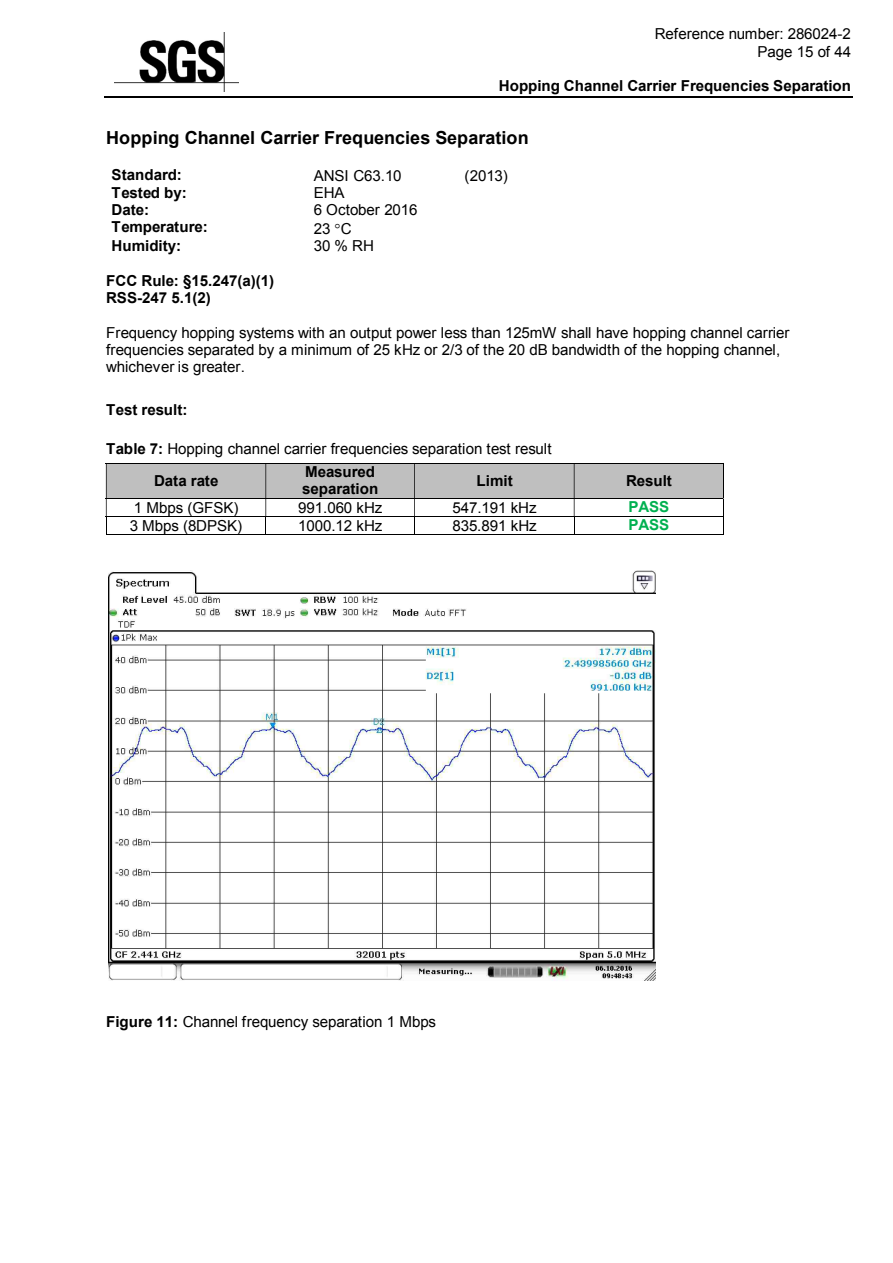
<style>
.page{position:relative;width:893px;height:1263px;background:#fff}
.page>*{position:absolute;margin:0;border:0;box-sizing:border-box;transform-origin:0 0}
.t1{font:700 18px "Arial";color:#000}
.t2{font:15.15px/17.2px "Arial";letter-spacing:-.005em;color:#000}
.t3{font:700 15.15px/17.2px "Arial";letter-spacing:-.005em;color:#000}
.t4{font:700 15.15px "Arial";color:#00b050}
.s1{font-weight:700}
</style>
<div class="page">
<img style="left:114px;top:33px;width:124px;height:58px">
<hr style="left:104px;top:96px;width:748px;height:1px;background:#000">
<div style="left:107px;top:464px;width:159px;height:34px;background:#bfbfbf"></div>
<div style="left:266px;top:464px;width:148px;height:34px;background:#bfbfbf"></div>
<div style="left:415px;top:464px;width:159px;height:34px;background:#bfbfbf"></div>
<div style="left:575px;top:464px;width:148px;height:34px;background:#bfbfbf"></div>
<hr style="left:106px;top:463px;width:617px;height:1px;background:#000">
<hr style="left:106px;top:464px;width:1px;height:34px;background:#000">
<hr style="left:265px;top:464px;width:1px;height:34px;background:#000">
<hr style="left:414px;top:464px;width:1px;height:34px;background:#000">
<hr style="left:573px;top:464px;width:1px;height:34px;background:#000">
<hr style="left:723px;top:464px;width:1px;height:34px;background:#000">
<hr style="left:106px;top:498px;width:617px;height:1px;background:#000">
<hr style="left:106px;top:516px;width:617px;height:1px;background:#000">
<svg style="left:106px;top:499px;width:1px;height:35px"></svg>
<hr style="left:106px;top:534px;width:159px;height:1px;background:#000">
<svg style="left:265px;top:499px;width:1px;height:36px"></svg>
<hr style="left:266px;top:534px;width:148px;height:1px;background:#000">
<svg style="left:414px;top:499px;width:1px;height:36px"></svg>
<hr style="left:415px;top:534px;width:158px;height:1px;background:#000">
<svg style="left:573px;top:499px;width:1px;height:36px"></svg>
<hr style="left:574px;top:534px;width:149px;height:1px;background:#000">
<svg style="left:723px;top:498px;width:1px;height:37px"></svg>
<img style="left:109px;top:570px;width:547px;height:411px">
<p class="t2" style="left:655px;top:25px;width:198px;text-align:right">Reference number: 286024-2<br>Page 15 of 44</p>
<p class="t3" style="left:499px;top:77px;width:353px">Hopping Channel Carrier Frequencies Separation</p>
<p class="t1" style="left:106px;top:128px;width:424px">Hopping Channel Carrier Frequencies Separation</p>
<p class="t3" style="left:112px;top:166px;width:72px">Standard:</p>
<p class="t2" style="left:314px;top:167px;width:89px">ANSI C63.10</p>
<p class="t2" style="left:464px;top:167px;width:45px">(2013)</p>
<p class="t3" style="left:112px;top:184px;width:77px">Tested by:</p>
<p class="t2" style="left:314px;top:184px;width:32px">EHA</p>
<p class="t3" style="left:112px;top:201px;width:39px">Date:</p>
<p class="t2" style="left:314px;top:201px;width:105px">6 October 2016</p>
<p class="t3" style="left:112px;top:218px;width:98px">Temperature:</p>
<p class="t2" style="left:314px;top:220px;width:39px">23 C</p>
<p class="t3" style="left:112px;top:237px;width:71px">Humidity:</p>
<p class="t2" style="left:314px;top:237px;width:62px">30 % RH</p>
<p class="t3" style="left:106px;top:272px;width:169px">FCC Rule: ß15.247(a)(1)<br>RSS-247 5.1(2)</p>
<p class="t2" style="left:106px;top:324px;width:684px">Frequency hopping systems with an output power less than 125mW shall have hopping channel carrier frequencies separated by a minimum of 25 kHz or 2/3 of the 20 dB bandwidth of the hopping channel, whichever is greater.</p>
<p class="t3" style="left:106px;top:402px;width:83px">Test result:</p>
<p class="t2" style="left:154px;top:433px;width:399px;line-height:31.3px;text-indent:-48px"><span class="s1">Table 7:</span> Hopping channel carrier frequencies separation test result<br><span class="s1">Data rate</span></p>
<p class="t3" style="left:302px;top:463px;width:78px">Measured separation</p>
<p class="t3" style="left:476px;top:472px;width:38px">Limit</p>
<p class="t3" style="left:626px;top:472px;width:47px">Result</p>
<p class="t2" style="left:134px;top:499px;width:106px">1 Mbps (GFSK)</p>
<p class="t2" style="left:298px;top:499px;width:86px">991.060 kHz</p>
<p class="t2" style="left:452px;top:499px;width:86px">547.191 kHz</p>
<p class="t4" style="left:628px;top:499px;width:42px">PASS</p>
<p class="t2" style="left:130px;top:517px;width:114px">3 Mbps (8DPSK)</p>
<p class="t2" style="left:298px;top:517px;width:86px">1000.12 kHz</p>
<p class="t2" style="left:452px;top:517px;width:86px">835.891 kHz</p>
<p class="t4" style="left:628px;top:517px;width:42px">PASS</p>
<p class="t2" style="left:106px;top:1013px;width:331px"><span class="s1">Figure 11:</span> Channel frequency separation 1 Mbps</p>
</div>
